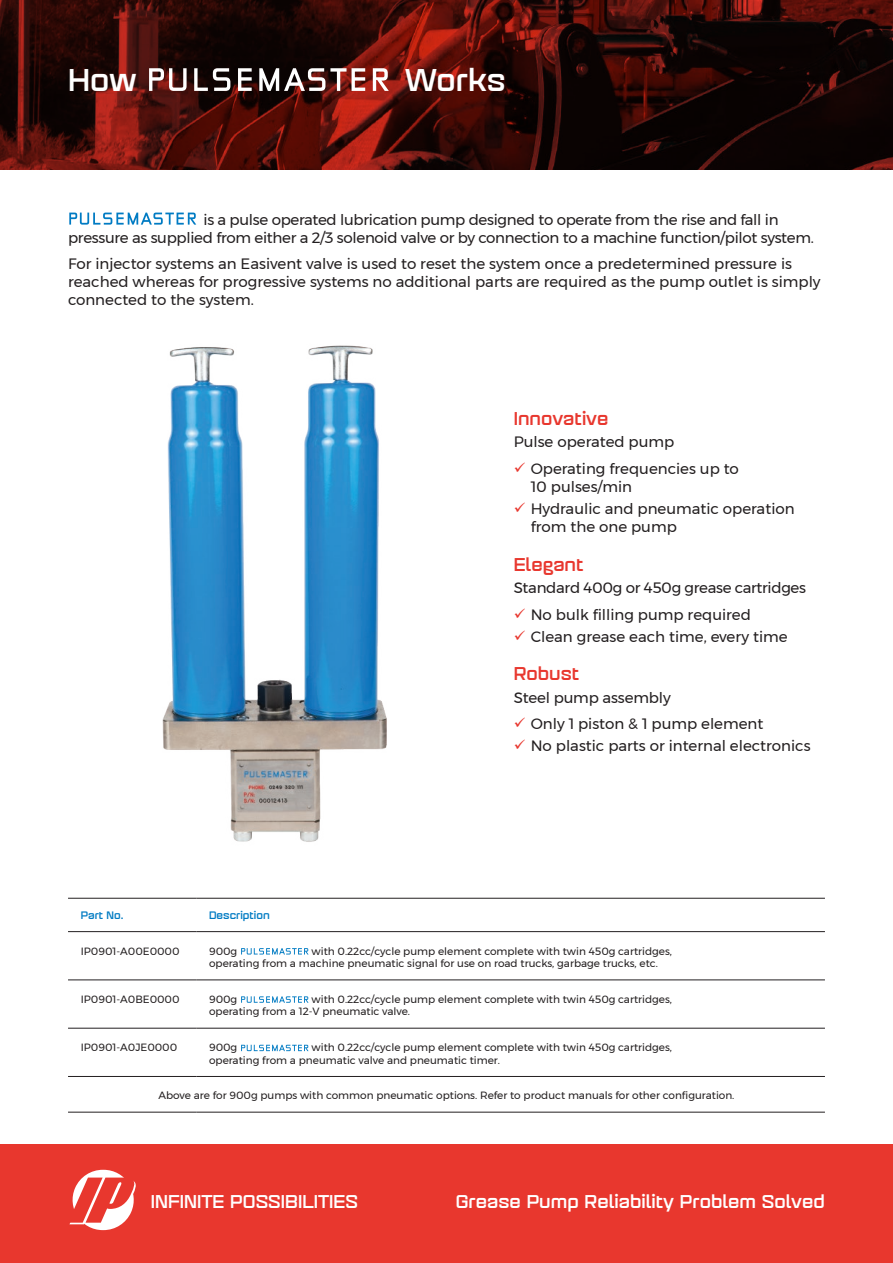
<style>
.page{position:relative;width:893px;height:1263px;background:#fff}
.page>*{position:absolute;margin:0;border:0;box-sizing:border-box;transform-origin:0 0}
.t1{font:900 30.45px "Aguda";color:#fff}
.t2{font:900 18px "Aguda";color:#fff}
.t3{font:900 18px "Aguda";color:#e8372e}
.t4{font:15px/18px "Montserrat";color:#231f20}
.t5{font:15px/18px "Montserrat";letter-spacing:-.02em;color:#231f20}
.t6{font:10.5px/12.6px "Montserrat";color:#231f20}
.t7{font:900 10.5px "Aguda";color:#007bc3}
.s1{color:#e8372e}
</style>
<div class="page">
<div style="left:0;top:1144px;width:893px;height:119px;background:#e8372e"></div>
<svg style="left:0;top:0;width:893px;height:170px;background:#350a07"></svg>
<hr style="left:68px;top:931px;width:128px;height:1px;background:#231f20">
<hr style="left:196px;top:931px;width:629px;height:1px;background:#231f20">
<hr style="left:68px;top:980px;width:128px;height:1px;background:#231f20">
<hr style="left:196px;top:980px;width:629px;height:1px;background:#231f20">
<hr style="left:68px;top:1028px;width:128px;height:1px;background:#231f20">
<hr style="left:196px;top:1028px;width:629px;height:1px;background:#231f20">
<hr style="left:68px;top:1076px;width:128px;height:1px;background:#231f20">
<hr style="left:196px;top:1076px;width:629px;height:1px;background:#231f20">
<hr style="left:68px;top:1112px;width:128px;height:1px;background:#231f20">
<hr style="left:196px;top:1112px;width:629px;height:1px;background:#231f20">
<hr style="left:68px;top:898px;width:128px;height:1px;background:#231f20">
<hr style="left:196px;top:898px;width:629px;height:1px;background:#231f20">
<svg style="left:69px;top:1170px;width:67px;height:60px"></svg>
<img style="left:162px;top:345px;width:225px;height:497px">
<svg style="left:149px;top:68px;width:38px;height:23px"></svg>
<svg style="left:194px;top:68px;width:36px;height:23px"></svg>
<svg style="left:238px;top:68px;width:14px;height:23px"></svg>
<svg style="left:259px;top:68px;width:106px;height:23px"></svg>
<svg style="left:373px;top:68px;width:16px;height:23px"></svg>
<svg style="left:69px;top:213px;width:127px;height:12px"></svg>
<svg style="left:241px;top:948px;width:68px;height:6px"></svg>
<svg style="left:241px;top:996px;width:68px;height:7px"></svg>
<svg style="left:241px;top:1045px;width:68px;height:6px"></svg>
<h1 class="t1" style="left:68px;top:60px;width:70px">How</h1>
<h1 class="t1" style="left:405px;top:60px;width:102px">Works</h1>
<h3 class="t5" style="left:68px;top:210px;width:747px;text-indent:136px">is a pulse operated lubrication pump designed to operate from the rise and fall in pressure as supplied from either a 2/3 solenoid valve or by connection to a machine function/pilot system.</h3>
<h3 class="t4" style="left:68px;top:255px;width:754px">For injector systems an Easivent valve is used to reset the system once a predetermined pressure is reached whereas for progressive systems no additional parts are required as the pump outlet is simply connected to the system.</h3>
<h2 class="t3" style="left:514px;top:407px;width:96px">Innovative</h2>
<h3 class="t4" style="left:514px;top:433px;width:162px">Pulse operated pump</h3>
<h3 class="t4" style="left:531px;top:459px;width:210px;text-indent:-17px"><span class="s1">✓</span> Operating frequencies up to<br>10 pulses/min</h3>
<h3 class="t4" style="left:531px;top:500px;width:265px;text-indent:-17px"><span class="s1">✓</span> Hydraulic and pneumatic operation from the one pump</h3>
<h2 class="t3" style="left:514px;top:553px;width:71px">Elegant</h2>
<h3 class="t5" style="left:514px;top:579px;width:294px">Standard 400g or 450g grease cartridges</h3>
<h3 class="t4" style="left:514px;top:605px;width:239px"><span class="s1">✓</span> No bulk filling pump required</h3>
<h3 class="t4" style="left:514px;top:627px;width:276px"><span class="s1">✓</span> Clean grease each time, every time</h3>
<h2 class="t3" style="left:514px;top:662px;width:67px">Robust</h2>
<h3 class="t4" style="left:514px;top:688px;width:159px">Steel pump assembly</h3>
<h3 class="t4" style="left:514px;top:715px;width:251px"><span class="s1">✓</span> Only 1 piston &amp; 1 pump element</h3>
<h3 class="t4" style="left:514px;top:737px;width:298px"><span class="s1">✓</span> No plastic parts or internal electronics</h3>
<p class="t7" style="left:81px;top:908px;width:44px">Part No.</p>
<p class="t7" style="left:209px;top:908px;width:62px">Description</p>
<p class="t6" style="left:81px;top:944px;width:100px">IP0901-A00E0000</p>
<p class="t6" style="left:209px;top:944px;width:30px">900g</p>
<p class="t6" style="left:209px;top:944px;width:464px;text-indent:103px">with 0.22cc/cycle pump element complete with twin 450g cartridges, operating from a machine pneumatic signal for use on road trucks, garbage trucks, etc.</p>
<p class="t6" style="left:209px;top:993px;width:464px;text-indent:103px">with 0.22cc/cycle pump element complete with twin 450g cartridges, operating from a 12-V pneumatic valve.</p>
<p class="t6" style="left:81px;top:993px;width:100px">IP0901-A0BE0000</p>
<p class="t6" style="left:209px;top:993px;width:30px">900g</p>
<p class="t6" style="left:209px;top:1041px;width:464px;text-indent:103px">with 0.22cc/cycle pump element complete with twin 450g cartridges, operating from a pneumatic valve and pneumatic timer.</p>
<p class="t6" style="left:158px;top:1089px;width:577px">Above are for 900g pumps with common pneumatic options. Refer to product manuals for other configuration.</p>
<p class="t6" style="left:81px;top:1041px;width:98px">IP0901-A0JE0000</p>
<p class="t6" style="left:209px;top:1041px;width:30px">900g</p>
<h2 class="t2" style="left:151px;top:1190px;width:209px">INFINITE POSSIBILITIES</h2>
<h2 class="t2" style="left:456px;top:1190px;width:371px">Grease Pump Reliability Problem Solved</h2>
</div>
